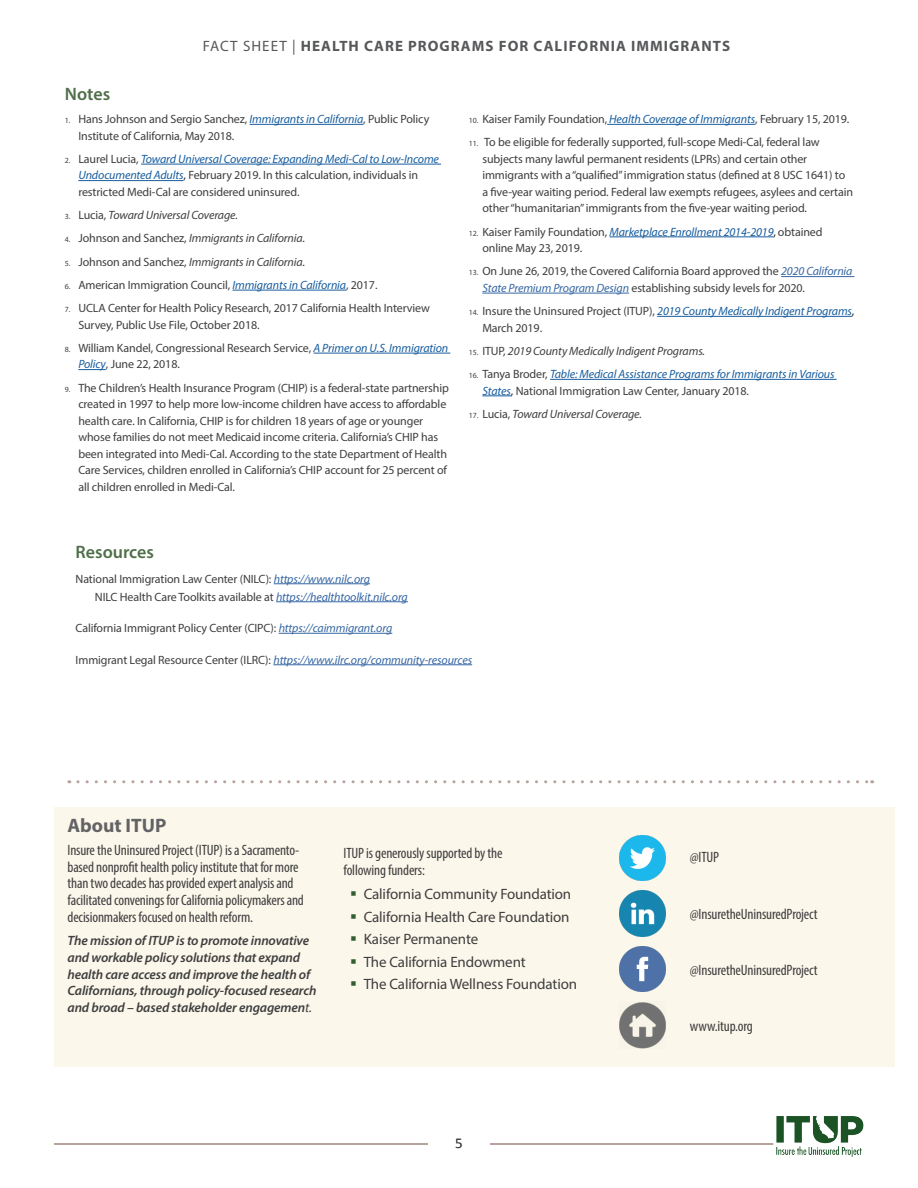
<style>
.page{position:relative;width:918px;height:1188px;background:#fff}
.page>*{position:absolute;margin:0;border:0;box-sizing:border-box;transform-origin:0 0}
.Subheads{font:700 19.5px "Myriad Pro";color:#636366}
.Subhead_span{font:600 18px "Myriad Pro";color:#4e6f47}
.Essentials_copy{font:condensed 15px/16.6px "Myriad Pro";letter-spacing:-.01em;color:#3e3e3f}
.t1{font:15px "Myriad Pro";letter-spacing:-.01em;color:#3e3e3f}
.t2{font:700 15px "Myriad Pro";letter-spacing:.07em;color:#57585a}
.t3{font:15px "Calibri";color:#231f20}
.Essentials_copy-2{font:italic 600 13.5px/16.6px "Myriad Pro";letter-spacing:-.01em;color:#3e3e3f}
.Copy{font:12px/16.5px "Myriad Pro";letter-spacing:-.01em;color:#3e3e3f}
.t4{font:italic 12px "Myriad Pro";letter-spacing:-.01em;color:#3e3e3f}
.t5{font:italic 12px/16.5px "Myriad Pro";letter-spacing:-.01em;color:#175d9e}
.Copy-2{font:italic 12px "Myriad Pro";letter-spacing:-.01em;color:#3667a4}
.s1{font-weight:400}
.s2{font-size:7.8px}
.s3{font-style:italic;color:#175d9e}
.s4{color:#231f20}
.s5{font-style:normal;font-size:7.8px}
.s6{font-style:normal}
.s7{font-style:italic;color:#3667a4}
.s8{font-style:normal;font-size:7.8px;color:#3e3e3f}
.s9{font-style:normal;color:#3e3e3f}
.s10{font-style:normal;color:#231f20}
.s11{color:#315d30}
</style>
<div class="page">
<svg style="left:54px;top:1143px;width:720px;height:1px"></svg>
<div style="left:428px;top:1137px;width:62px;height:21px;background:#fff"></div>
<img style="left:776px;top:1116px;width:88px;height:41px">
<hr style="left:250px;top:124px;width:113px;height:1px;background:#175d9e">
<hr style="left:141px;top:164px;width:300px;height:1px;background:#175d9e">
<hr style="left:78px;top:180px;width:105px;height:1px;background:#175d9e">
<hr style="left:232px;top:290px;width:114px;height:1px;background:#175d9e">
<hr style="left:314px;top:353px;width:136px;height:1px;background:#175d9e">
<svg style="left:78px;top:369px;width:28px;height:1px"></svg>
<hr style="left:607px;top:124px;width:148px;height:1px;background:#175d9e">
<hr style="left:610px;top:236px;width:164px;height:1px;background:#175d9e">
<hr style="left:781px;top:276px;width:73px;height:1px;background:#3667a4">
<hr style="left:482px;top:293px;width:147px;height:1px;background:#3667a4">
<hr style="left:657px;top:316px;width:195px;height:1px;background:#175d9e">
<hr style="left:550px;top:379px;width:287px;height:1px;background:#175d9e">
<svg style="left:482px;top:395px;width:29px;height:1px"></svg>
<div style="left:54px;top:807px;width:841px;height:259px;background:#fcf7eb"></div>
<img style="left:620px;top:835px;width:45px;height:46px">
<img style="left:620px;top:891px;width:45px;height:45px">
<img style="left:620px;top:946px;width:45px;height:46px">
<img style="left:619px;top:1002px;width:47px;height:46px">
<svg style="left:78px;top:780px;width:795px;height:3px"></svg>
<hr style="left:274px;top:583px;width:96px;height:1px;background:#3667a4">
<hr style="left:276px;top:601px;width:132px;height:1px;background:#3667a4">
<hr style="left:279px;top:633px;width:113px;height:1px;background:#3667a4">
<hr style="left:273px;top:664px;width:199px;height:1px;background:#3667a4">
<p class="t2" style="left:203px;top:37px;width:529px"><span class="s1">FACT SHEET |</span> HEALTH CARE PROGRAMS FOR CALIFORNIA IMMIGRANTS</p>
<p class="Subhead_span" style="left:65px;top:82px;width:47px">Notes</p>
<p class="Copy" style="left:78px;top:111px;width:352px;text-indent:-14px"><span class="s2">1.</span> Hans Johnson and Sergio Sanchez, <span class="s3">Immigrants in California</span>, Public Policy<br>Institute of California, May 2018.</p>
<p class="Copy" style="left:78px;top:150px;width:362px;text-indent:-14px"><span class="s2">2.</span> Laurel Lucia, <span class="s3">Toward Universal Coverage: Expanding Medi-Cal to Low-Income<br>Undocumented Adults</span><span class="s4">,</span> February 2019. In this calculation, individuals in restricted Medi-Cal are considered uninsured.</p>
<p class="t4" style="left:65px;top:208px;width:175px"><span class="s5">3.</span> <span class="s6">Lucia,</span> Toward Universal Coverage.</p>
<p class="t4" style="left:65px;top:231px;width:242px"><span class="s5">4.</span> <span class="s6">Johnson and Sanchez,</span> Immigrants in California.</p>
<p class="t4" style="left:65px;top:254px;width:242px"><span class="s5">5.</span> <span class="s6">Johnson and Sanchez,</span> Immigrants in California.</p>
<p class="Copy" style="left:65px;top:276px;width:314px"><span class="s2">6.</span> American Immigration Council, <span class="s3">Immigrants in California</span>, 2017.</p>
<p class="Copy" style="left:78px;top:300px;width:353px;text-indent:-14px"><span class="s2">7.</span> UCLA Center for Health Policy Research, 2017 California Health Interview<br>Survey, Public Use File, October 2018.</p>
<p class="Copy" style="left:78px;top:339px;width:372px;text-indent:-14px"><span class="s2">8.</span> William Kandel, Congressional Research Service, <span class="s3">A Primer on U.S. Immigration<br>Policy</span>, June 22, 2018.</p>
<p class="Copy" style="left:78px;top:379px;width:372px;text-indent:-14px"><span class="s2">9.</span> The Children’s Health Insurance Program (CHIP) is a federal-state partnership created in 1997 to help more low-income children have access to affordable health care. In California, CHIP is for children 18 years of age or younger whose families do not meet Medicaid income criteria. California’s CHIP has been integrated into Medi-Cal. According to the state Department of Health Care Services, children enrolled in California’s CHIP account for 25 percent of all children enrolled in Medi-Cal.</p>
<p class="Copy" style="left:469px;top:111px;width:382px"><span class="s2">10.</span> Kaiser Family Foundation, <span class="s3">Health Coverage of Immigrants</span>, February 15, 2019.</p>
<p class="Copy" style="left:482px;top:134px;width:372px;text-indent:-14px"><span class="s2">11.</span> To be eligible for federally supported, full-scope Medi-Cal, federal law subjects many lawful permanent residents (LPRs) and certain other immigrants with a “qualified” immigration status (defined at 8 USC 1641) to a five-year waiting period. Federal law exempts refugees, asylees and certain other “humanitarian” immigrants from the five-year waiting period.</p>
<p class="Copy" style="left:482px;top:223px;width:342px;text-indent:-14px"><span class="s2">12.</span> Kaiser Family Foundation, <span class="s3">Marketplace Enrollment 2014-2019</span><span class="s4">,</span> obtained online May 23, 2019.</p>
<p class="Copy" style="left:482px;top:263px;width:372px;text-indent:-14px"><span class="s2">13.</span> On June 26, 2019, the Covered California Board approved the <span class="s7">2020 California<br>State Premium Program Design</span> establishing subsidy levels for 2020.</p>
<p class="Copy" style="left:482px;top:303px;width:374px;text-indent:-14px"><span class="s2">14.</span> Insure the Uninsured Project (ITUP), <span class="s3">2019 County Medically Indigent Programs</span><span class="s4">,<br></span>March 2019.</p>
<p class="t4" style="left:469px;top:343px;width:238px"><span class="s5">15.</span> <span class="s6">ITUP,</span> 2019 County Medically Indigent Programs.</p>
<p class="t5" style="left:482px;top:366px;width:354px;text-indent:-14px"><span class="s8">16.</span> <span class="s9">Tanya Broder,</span> Table: Medical Assistance Programs for Immigrants in Various<br>States<span class="s10">,</span> <span class="s9">National Immigration Law Center, January 2018.</span></p>
<p class="t4" style="left:469px;top:406px;width:175px"><span class="s5">17.</span> <span class="s6">Lucia,</span> Toward Universal Coverage.</p>
<p class="Subhead_span" style="left:76px;top:540px;width:80px">Resources</p>
<p class="Copy" style="left:95px;top:569px;width:314px;line-height:18px;text-indent:-19px">National Immigration Law Center (NILC): <span class="s7">https://www.nilc.org<br></span>NILC Health Care Toolkits available at <span class="s7">https://healthtoolkit.nilc.org</span></p>
<p class="Copy" style="left:76px;top:620px;width:318px">California Immigrant Policy Center (CIPC): <span class="s7">https://caimmigrant.org</span></p>
<p class="Copy-2" style="left:76px;top:652px;width:398px"><span class="s9">Immigrant Legal Resource Center (ILRC):</span> https://www.ilrc.org/community-resources</p>
<p class="Subheads" style="left:68px;top:812px;width:100px">About ITUP</p>
<p class="Essentials_copy" style="left:68px;top:842px;width:238px">Insure the Uninsured Project (ITUP) is a Sacramento&shy;based nonprofit health policy institute that for more than two decades has provided expert analysis and facilitated convenings for California policymakers and decisionmakers focused on health reform.</p>
<p class="Essentials_copy-2" style="left:68px;top:932px;width:251px">The mission of ITUP is to promote innovative and workable policy solutions that expand health care access and improve the health of Californians, through policy-focused research and broad – based stakeholder engagemen<span class="s1">t.</span></p>
<p class="Essentials_copy" style="left:344px;top:845px;width:161px">ITUP is generously supported by the following funders:</p>
<p class="t1" style="left:350px;top:885px;width:223px"><span class="s11">▪</span> California Community Foundation</p>
<p class="t1" style="left:350px;top:907px;width:221px"><span class="s11">▪</span> California Health Care Foundation</p>
<p class="t1" style="left:350px;top:930px;width:130px"><span class="s11">▪</span> Kaiser Permanente</p>
<p class="t1" style="left:350px;top:952px;width:177px"><span class="s11">▪</span> The California Endowment</p>
<p class="t1" style="left:350px;top:975px;width:228px"><span class="s11">▪</span> The California Wellness Foundation</p>
<p class="t3" style="left:455px;top:1134px;width:9px">5</p>
<p class="Essentials_copy" style="left:690px;top:848px;width:31px">@ITUP</p>
<p class="Essentials_copy" style="left:690px;top:906px;width:129px">@InsuretheUninsuredProject</p>
<p class="Essentials_copy" style="left:690px;top:961px;width:129px">@InsuretheUninsuredProject</p>
<p class="Essentials_copy" style="left:690px;top:1017px;width:64px">www.itup.org</p>
</div>
